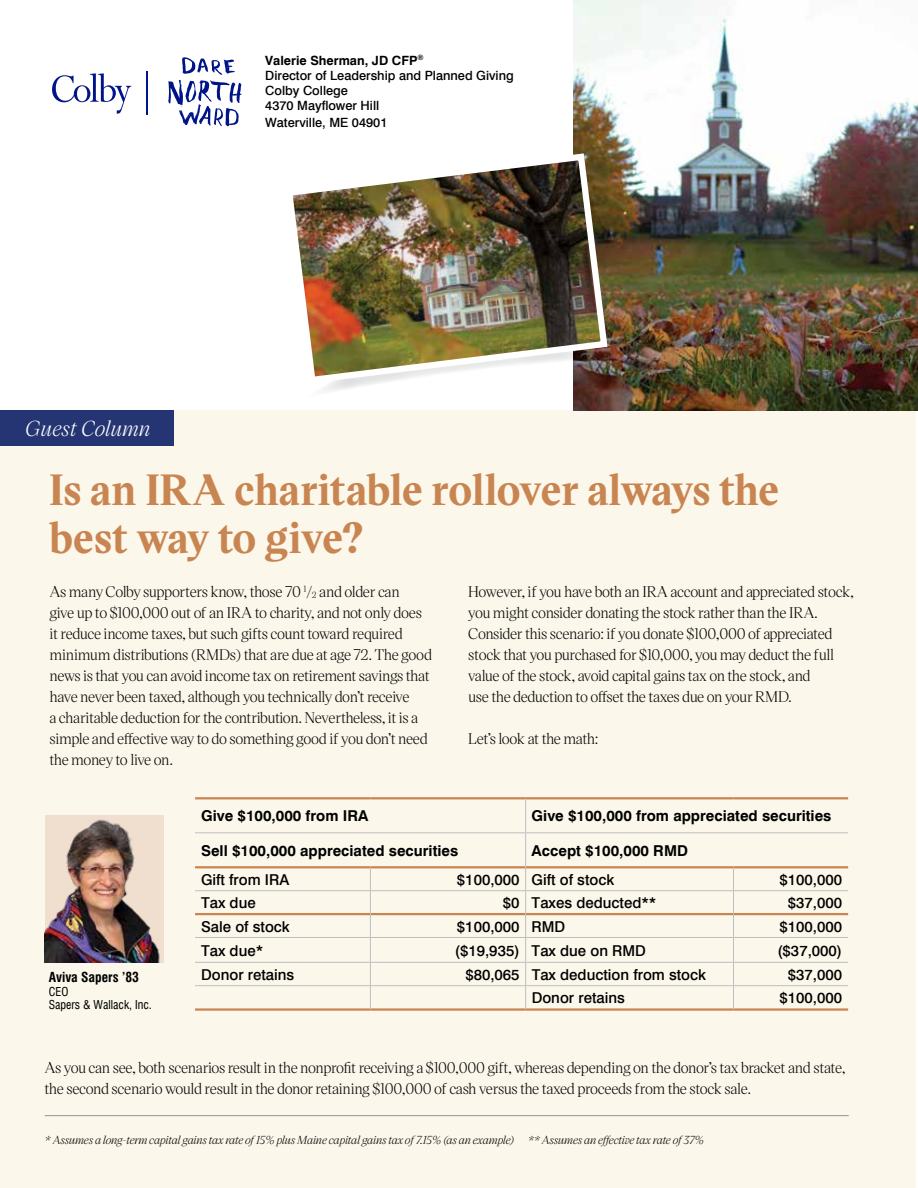
<style>
.page{position:relative;width:918px;height:1188px;background:#fff}
.page>*{position:absolute;margin:0;border:0;box-sizing:border-box;transform-origin:0 0}
.t1{font:700 42.45px/47.8px "Victor Serif";letter-spacing:-.01em;color:#c98551}
.t2{font:italic 21px "Victor Serif";color:#fff}
.t3{font:15px/21px "Victor Serif";letter-spacing:-.03em;color:#000}
.t4{font:500 15px "Swiss 721 BT";color:#000}
.t5{font:700 15px "Swiss 721 BT";color:#000}
.t6{font:700 condensed 13.5px "Swiss 721 BT";color:#000}
.t7{font:500 12.75px/15.6px "Swiss 721 BT";color:#000}
.t8{font:condensed 12px/13.5px "Swiss 721 BT";color:#000}
.t9{font:italic 11.25px "Victor Serif";letter-spacing:-.02em;color:#000}
.s1{font-weight:700}
.s2{font-size:8.7px}
</style>
<div class="page">
<div style="left:0;top:411px;width:916px;height:777px;background:#fbf7ea"></div>
<hr style="left:45px;top:1115px;width:804px;height:1px;background:#939598">
<img style="left:45px;top:815px;width:118px;height:148px">
<div style="left:0;top:411px;width:174px;height:35px;background:#253472"></div>
<hr style="left:195px;top:797px;width:175px;height:2px;background:#c98551">
<hr style="left:370px;top:797px;width:156px;height:2px;background:#c98551">
<hr style="left:526px;top:797px;width:208px;height:2px;background:#c98551">
<hr style="left:734px;top:797px;width:114px;height:2px;background:#c98551">
<hr style="left:195px;top:832px;width:175px;height:1px;background:#bcbec0">
<hr style="left:370px;top:832px;width:156px;height:1px;background:#bcbec0">
<hr style="left:526px;top:832px;width:208px;height:1px;background:#bcbec0">
<hr style="left:734px;top:832px;width:114px;height:1px;background:#bcbec0">
<hr style="left:195px;top:866px;width:175px;height:2px;background:#c98551">
<hr style="left:370px;top:866px;width:155px;height:2px;background:#c98551">
<hr style="left:526px;top:866px;width:208px;height:2px;background:#c98551">
<hr style="left:734px;top:866px;width:114px;height:2px;background:#c98551">
<hr style="left:195px;top:913px;width:175px;height:2px;background:#c98551">
<hr style="left:371px;top:913px;width:154px;height:2px;background:#c98551">
<hr style="left:526px;top:913px;width:207px;height:2px;background:#c98551">
<hr style="left:734px;top:913px;width:114px;height:2px;background:#c98551">
<hr style="left:195px;top:1008px;width:175px;height:3px;background:#c98551">
<hr style="left:370px;top:1008px;width:156px;height:3px;background:#c98551">
<hr style="left:526px;top:1008px;width:208px;height:3px;background:#c98551">
<hr style="left:734px;top:1008px;width:114px;height:3px;background:#c98551">
<hr style="left:195px;top:985px;width:175px;height:1px;background:#bcbec0">
<hr style="left:370px;top:985px;width:156px;height:1px;background:#bcbec0">
<hr style="left:526px;top:985px;width:208px;height:1px;background:#bcbec0">
<hr style="left:734px;top:985px;width:114px;height:1px;background:#bcbec0">
<hr style="left:195px;top:962px;width:175px;height:1px;background:#bcbec0">
<hr style="left:370px;top:962px;width:156px;height:1px;background:#bcbec0">
<hr style="left:526px;top:962px;width:208px;height:1px;background:#bcbec0">
<hr style="left:734px;top:962px;width:114px;height:1px;background:#bcbec0">
<hr style="left:195px;top:937px;width:175px;height:1px;background:#bcbec0">
<hr style="left:370px;top:937px;width:156px;height:1px;background:#bcbec0">
<hr style="left:526px;top:937px;width:208px;height:1px;background:#bcbec0">
<hr style="left:734px;top:937px;width:114px;height:1px;background:#bcbec0">
<hr style="left:195px;top:890px;width:175px;height:1px;background:#bcbec0">
<hr style="left:370px;top:890px;width:156px;height:1px;background:#bcbec0">
<hr style="left:526px;top:890px;width:208px;height:1px;background:#bcbec0">
<hr style="left:734px;top:890px;width:114px;height:1px;background:#bcbec0">
<svg style="left:370px;top:868px;width:1px;height:140px"></svg>
<svg style="left:733px;top:868px;width:1px;height:140px"></svg>
<svg style="left:525px;top:867px;width:1px;height:141px"></svg>
<hr style="left:525px;top:799px;width:1px;height:33px;background:#bcbec0">
<hr style="left:525px;top:833px;width:1px;height:34px;background:#bcbec0">
<svg style="left:52px;top:73px;width:79px;height:41px"></svg>
<hr style="left:146px;top:72px;width:2px;height:43px;background:#001489">
<svg style="left:168px;top:57px;width:74px;height:70px"></svg>
<img style="left:573px;top:0;width:345px;height:410px">
<svg style="left:324px;top:348px;width:298px;height:51px"></svg>
<img style="left:293px;top:150px;width:318px;height:237px">
<p class="t7" style="left:265px;top:52px;width:250px"><span class="s1">Valerie Sherman, JD CFP</span><sup>®<br></sup>Director of Leadership and Planned Giving<br>Colby College<br>4370 Mayflower Hill<br>Waterville, ME 04901</p>
<h2 class="t2" style="left:25px;top:414px;width:127px">Guest Column</h2>
<h1 class="t1" style="left:50px;top:465px;width:731px">Is an IRA charitable rollover always the best way to give?</h1>
<p class="t3" style="left:50px;top:581px;width:384px">As many Colby supporters know, those 70 <sup>1</sup>/<span class="s2">2</span> and older can<br>give up to $100,000 out of an IRA to charity, and not only does it reduce income taxes, but such gifts count toward required minimum distributions (RMDs) that are due at age 72. The good news is that you can avoid income tax on retirement savings that have never been taxed, although you technically don’t receive<br>a charitable deduction for the contribution. Nevertheless, it is a simple and effective way to do something good if you don’t need the money to live on.</p>
<p class="t3" style="left:468px;top:581px;width:387px">However, if you have both an IRA account and appreciated stock, you might consider donating the stock rather than the IRA.<br>Consider this scenario: if you donate $100,000 of appreciated stock that you purchased for $10,000, you may deduct the full value of the stock, avoid capital gains tax on the stock, and<br>use the deduction to offset the taxes due on your RMD.</p>
<p class="t3" style="left:468px;top:728px;width:132px">Let’s look at the math:</p>
<p class="t6" style="left:49px;top:969px;width:92px">Aviva Sapers ’83</p>
<p class="t8" style="left:49px;top:985px;width:105px">CEO<br>Sapers &amp; Wallack, Inc.</p>
<p class="t5" style="left:201px;top:807px;width:169px">Give $100,000 from IRA</p>
<p class="t5" style="left:532px;top:807px;width:301px">Give $100,000 from appreciated securities</p>
<p class="t5" style="left:201px;top:841px;width:259px">Sell $100,000 appreciated securities</p>
<p class="t5" style="left:532px;top:841px;width:158px">Accept $100,000 RMD</p>
<p class="t4" style="left:201px;top:870px;width:90px">Gift from IRA</p>
<p class="t4" style="left:457px;top:870px;width:159px">$100,000 Gift of stock</p>
<p class="t4" style="left:780px;top:870px;width:64px">$100,000</p>
<p class="t4" style="left:201px;top:894px;width:56px">Tax due</p>
<p class="t4" style="left:503px;top:894px;width:155px">$0 Taxes deducted**</p>
<p class="t4" style="left:788px;top:894px;width:56px">$37,000</p>
<p class="t4" style="left:201px;top:917px;width:90px">Sale of stock</p>
<p class="t4" style="left:457px;top:917px;width:110px">$100,000 RMD</p>
<p class="t4" style="left:780px;top:917px;width:64px">$100,000</p>
<p class="t4" style="left:201px;top:941px;width:64px">Tax due*</p>
<p class="t4" style="left:455px;top:941px;width:193px">($19,935) Tax due on RMD</p>
<p class="t4" style="left:777px;top:941px;width:66px">($37,000)</p>
<p class="t4" style="left:201px;top:965px;width:95px">Donor retains</p>
<p class="t4" style="left:465px;top:965px;width:242px">$80,065 Tax deduction from stock</p>
<p class="t4" style="left:788px;top:965px;width:56px">$37,000</p>
<p class="t4" style="left:532px;top:989px;width:95px">Donor retains</p>
<p class="t4" style="left:780px;top:989px;width:64px">$100,000</p>
<p class="t3" style="left:45px;top:1057px;width:802px">As you can see, both scenarios result in the nonprofit receiving a $100,000 gift, whereas depending on the donor’s tax bracket and state, the second scenario would result in the donor retaining $100,000 of cash versus the taxed proceeds from the stock sale.</p>
<p class="t9" style="left:45px;top:1132px;width:661px">* Assumes a long-term capital gains tax rate of 15% plus Maine capital gains tax of 7.15% (as an example) ** Assumes an effective tax rate of 37%</p>
</div>
